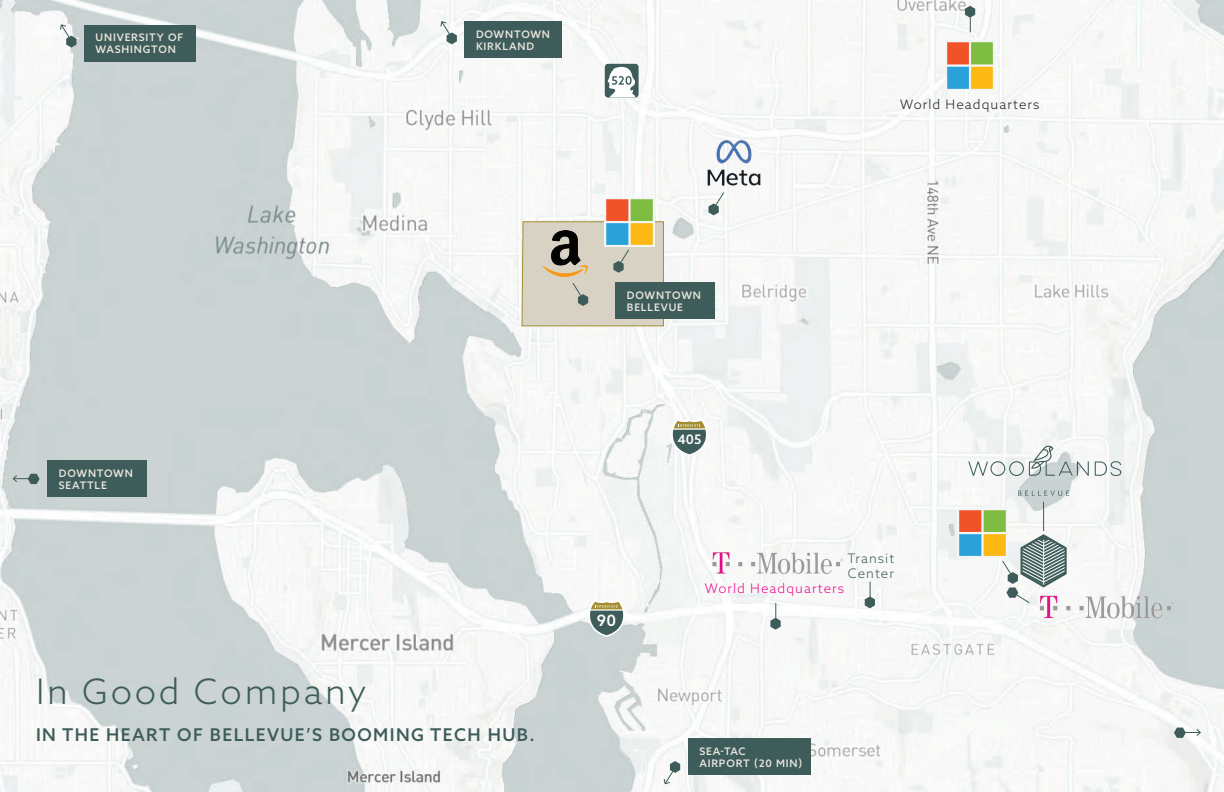
<style>
.page{position:relative;width:1224px;height:792px;background:#fff}
.page>*{position:absolute;margin:0;border:0;box-sizing:border-box;transform-origin:0 0}
.t1{font:300 35px "Azo Sans";letter-spacing:.08em;color:#3e5c5a}
.t2{font:500 17.6px "Azo Sans";letter-spacing:.08em;color:#3e5c5a}
.t3{font:500 15.6px "Azo Sans";color:#fff}
.t4{font:300 13.2px "Azo Sans";letter-spacing:.08em;color:#ed088d}
.t5{font:300 13.2px "Azo Sans";letter-spacing:.08em;color:#231f20}
.t6{font:300 13.2px/15px "Azo Sans";letter-spacing:.08em;color:#3e5c5a}
.t7{font:500 13.1px "Azo Sans";color:#fff}
.t8{font:500 10.4px/12.5px "Azo Sans";letter-spacing:.08em;color:#eae6de}
</style>
<div class="page">
<img style="left:0;top:0;width:1224px;height:792px">
<svg style="left:1018px;top:491px;width:51px;height:5px"></svg>
<svg style="left:968px;top:446px;width:153px;height:30px"></svg>
<img style="left:958px;top:508px;width:44px;height:50px">
<svg style="left:1002px;top:502px;width:65px;height:101px"></svg>
<img style="left:1029px;top:584px;width:145px;height:46px">
<img style="left:703px;top:541px;width:141px;height:45px">
<svg style="left:770px;top:603px;width:11px;height:27px"></svg>
<svg style="left:865px;top:582px;width:10px;height:26px"></svg>
<img style="left:703px;top:132px;width:64px;height:60px">
<svg style="left:708px;top:192px;width:16px;height:23px"></svg>
<img style="left:945px;top:41px;width:49px;height:49px">
<svg style="left:965px;top:6px;width:10px;height:26px"></svg>
<svg style="left:585px;top:600px;width:43px;height:37px"></svg>
<svg style="left:668px;top:419px;width:43px;height:37px"></svg>
<div style="left:605px;top:64px;width:34px;height:34px;background:#3e5c5a;border-radius:3px"></div>
<svg style="left:608px;top:67px;width:27px;height:30px"></svg>
<div style="left:47px;top:460px;width:100px;height:37px;background:#3e5c5a"></div>
<div style="left:84px;top:25px;width:112px;height:37px;background:#3e5c5a"></div>
<svg style="left:40px;top:24px;width:148px;height:48px"></svg>
<svg style="left:13px;top:474px;width:27px;height:10px"></svg>
<div style="left:465px;top:21px;width:97px;height:37px;background:#3e5c5a"></div>
<svg style="left:440px;top:21px;width:17px;height:23px"></svg>
<svg style="left:1174px;top:728px;width:27px;height:10px"></svg>
<div style="left:688px;top:738px;width:122px;height:37px;background:#3e5c5a"></div>
<svg style="left:664px;top:761px;width:16px;height:23px"></svg>
<svg style="left:521px;top:221px;width:143px;height:106px;background:#c9c2b2"></svg>
<img style="left:605px;top:197px;width:49px;height:50px">
<div style="left:615px;top:282px;width:100px;height:37px;background:#3e5c5a"></div>
<p class="t8" style="left:96px;top:31px;width:89px">UNIVERSITY OF<br>WASHINGTON</p>
<p class="t8" style="left:476px;top:28px;width:76px">DOWNTOWN<br>KIRKLAND</p>
<p class="t5" style="left:900px;top:96px;width:141px">World Headquarters</p>
<p class="t8" style="left:59px;top:467px;width:76px">DOWNTOWN<br>SEATTLE</p>
<h1 class="t1" style="left:36px;top:668px;width:332px">In Good Company</h1>
<h2 class="t2" style="left:36px;top:723px;width:500px">IN THE HEART OF BELLEVUE’S BOOMING TECH HUB.</h2>
<p class="t8" style="left:627px;top:288px;width:76px">DOWNTOWN<br>BELLEVUE</p>
<h3 class="t3" style="left:597px;top:611px;width:21px">90</h3>
<p class="t7" style="left:677px;top:430px;width:25px">405</p>
<p class="t6" style="left:847px;top:551px;width:48px">Transit<br>Center</p>
<p class="t4" style="left:705px;top:580px;width:141px">World Headquarters</p>
<p class="t8" style="left:699px;top:744px;width:104px">SEA-TAC<br>AIRPORT (20 MIN)</p>
</div>
